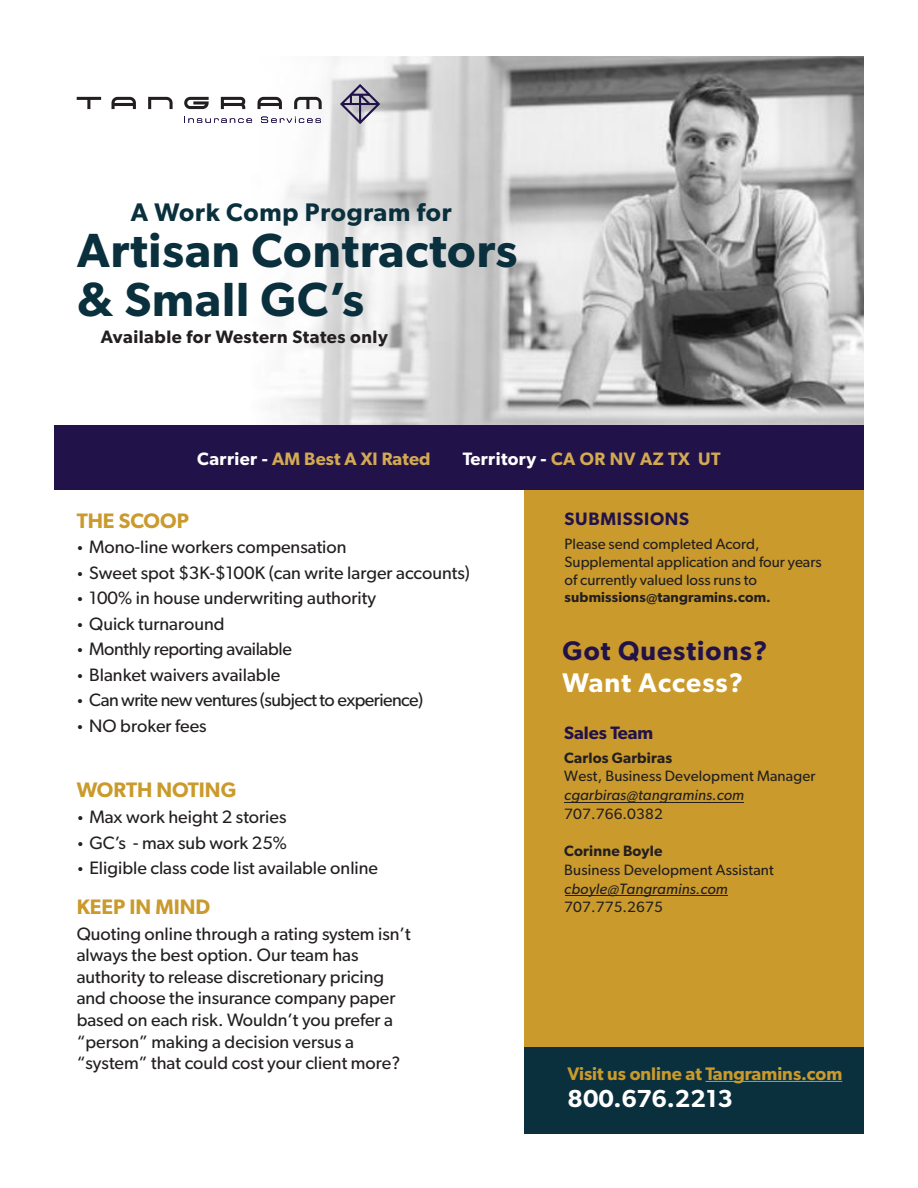
<style>
.page{position:relative;width:918px;height:1188px;background:#fff}
.page>*{position:absolute;margin:0;border:0;box-sizing:border-box;transform-origin:0 0}
.t1{font:600 48px "Gibson";letter-spacing:.02em;color:#0a303d}
.t2{font:600 27px/32.4px "Gibson";letter-spacing:.04em;color:#22124a}
.t3{font:600 25.5px "Gibson";letter-spacing:.03em;color:#0a303d}
.t4{font:600 24.75px "Gibson";color:#fff}
.t5{font:600 21px "Gibson";color:#ca9a2c}
.t6{font:600 18.15px "Gibson";color:#ca9a2c}
.t7{font:18px/21.6px "Gibson";color:#231f20}
.t8{font:600 18px "Gibson";letter-spacing:.025em;color:#d3aa52}
.t9{font:18px "Gibson";letter-spacing:-.03em;color:#231f20}
.t10{font:600 18px "Gibson";letter-spacing:.03em;color:#231f20}
.t11{font:18px "Gibson";letter-spacing:-.02em;color:#231f20}
.t12{font:600 18px "Gibson";letter-spacing:.04em;color:#22124a}
.t13{font:600 18px "Gibson";color:#22124a}
.t14{font:15px/18.6px "Gibson";color:#231f20}
.t15{font:600 14.25px "Gibson";letter-spacing:.01em;color:#231f20}
.s1{color:#fff}
.s2{font-size:13.5px}
.s3{font-weight:600}
.s4{font-style:italic}
</style>
<div class="page">
<img style="left:54px;top:56px;width:810px;height:370px">
<svg style="left:184px;top:117px;width:68px;height:6px"></svg>
<svg style="left:261px;top:117px;width:60px;height:6px"></svg>
<svg style="left:339px;top:84px;width:41px;height:40px;background:#a7a3b1"></svg>
<svg style="left:77px;top:97px;width:24px;height:12px"></svg>
<svg style="left:112px;top:97px;width:24px;height:12px"></svg>
<svg style="left:148px;top:97px;width:25px;height:12px"></svg>
<svg style="left:184px;top:97px;width:25px;height:12px"></svg>
<svg style="left:221px;top:97px;width:24px;height:12px"></svg>
<svg style="left:258px;top:97px;width:24px;height:12px"></svg>
<svg style="left:294px;top:97px;width:28px;height:12px"></svg>
<div style="left:54px;top:426px;width:810px;height:64px;background:#22124a"></div>
<div style="left:525px;top:490px;width:339px;height:558px;background:#ca9a2c"></div>
<div style="left:525px;top:1048px;width:339px;height:86px;background:#0a303d"></div>
<hr style="left:705px;top:1081px;width:137px;height:1px;background:#ca9a2c">
<hr style="left:565px;top:802px;width:179px;height:1px;background:#231f20">
<hr style="left:565px;top:895px;width:162px;height:1px;background:#231f20">
<p class="t3" style="left:131px;top:197px;width:323px">A Work Comp Program for</p>
<p class="t1" style="left:77px;top:221px;width:442px">Artisan Contractors</p>
<p class="t1" style="left:77px;top:271px;width:288px">&amp; Small GC’s</p>
<p class="t10" style="left:101px;top:326px;width:289px">Available for Western States only</p>
<p class="t8" style="left:197px;top:448px;width:235px"><span class="s1">Carrier -</span> AM Best A XI Rated</p>
<p class="t8" style="left:463px;top:448px;width:259px"><span class="s1">Territory -</span> CA OR NV AZ TX UT</p>
<p class="t5" style="left:77px;top:508px;width:114px">THE SCOOP</p>
<p class="t7" style="left:77px;top:536px;width:271px"><span class="s2">•</span> Mono-line workers compensation</p>
<p class="t7" style="left:77px;top:561px;width:395px"><span class="s2">•</span> Sweet spot $3K-$100K (can write larger accounts)</p>
<p class="t7" style="left:77px;top:587px;width:301px"><span class="s2">•</span> 100% in house underwriting authority</p>
<p class="t7" style="left:77px;top:612px;width:149px"><span class="s2">•</span> Quick turnaround</p>
<p class="t11" style="left:77px;top:638px;width:217px"><span class="s2">•</span> Monthly reporting available</p>
<p class="t7" style="left:77px;top:663px;width:205px"><span class="s2">•</span> Blanket waivers available</p>
<p class="t9" style="left:77px;top:689px;width:348px"><span class="s2">•</span> Can write new ventures (subject to experience)</p>
<p class="t7" style="left:77px;top:714px;width:132px"><span class="s2">•</span> NO broker fees</p>
<p class="t5" style="left:77px;top:778px;width:161px">WORTH NOTING</p>
<p class="t7" style="left:77px;top:806px;width:211px"><span class="s2">•</span> Max work height 2 stories</p>
<p class="t7" style="left:77px;top:832px;width:212px"><span class="s2">•</span> GC’s - max sub work 25%</p>
<p class="t7" style="left:77px;top:857px;width:303px"><span class="s2">•</span> Eligible class code list available online</p>
<p class="t5" style="left:77px;top:894px;width:135px">KEEP IN MIND</p>
<p class="t7" style="left:77px;top:922px;width:336px">Quoting online through a rating system isn’t always the best option. Our team has authority to release discretionary pricing and choose the insurance company paper based on each risk. Wouldn’t you prefer a “person” making a decision versus a “system” that could cost your client more?</p>
<p class="t12" style="left:565px;top:508px;width:126px">SUBMISSIONS</p>
<p class="t14" style="left:565px;top:534px;width:258px;line-height:18px">Please send completed Acord,<br>Supplemental application and four years of currently valued loss runs to</p>
<p class="t15" style="left:565px;top:589px;width:208px">submissions@tangramins.com.</p>
<p class="t2" style="left:563px;top:634px;width:206px">Got Questions?<br><span class="s1">Want Access?</span></p>
<p class="t13" style="left:564px;top:722px;width:91px">Sales Team</p>
<p class="t14" style="left:564px;top:748px;width:253px"><span class="s3">Carlos Garbiras<br></span>West, Business Development Manager <span class="s4">cgarbiras@tangramins.com<br></span>707.766.0382</p>
<p class="t14" style="left:564px;top:842px;width:211px"><span class="s3">Corinne Boyle<br></span>Business Development Assistant <span class="s4">cboyle@Tangramins.com<br></span>707.775.2675</p>
<p class="t6" style="left:568px;top:1062px;width:276px">Visit us online at Tangramins.com</p>
<p class="t4" style="left:568px;top:1084px;width:167px">800.676.2213</p>
</div>
